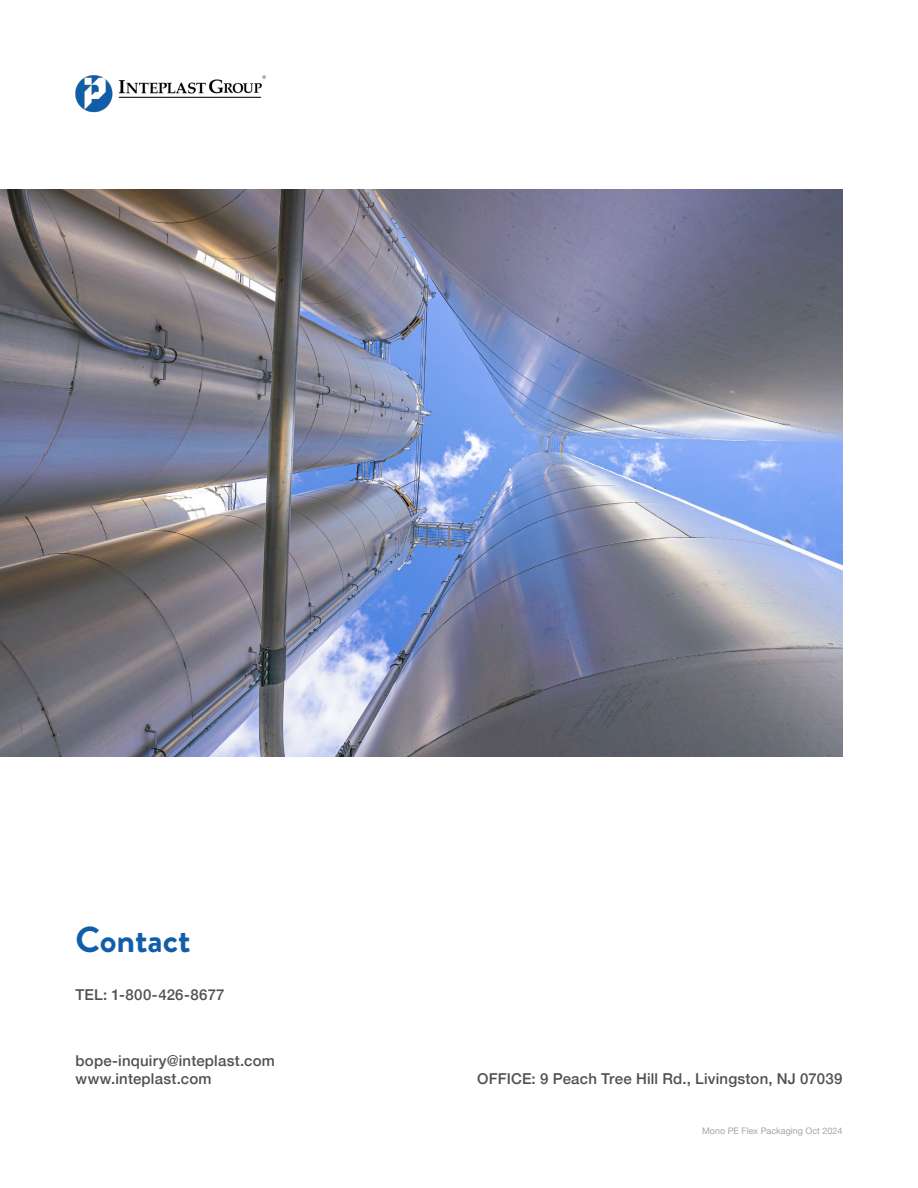
<style>
.page{position:relative;width:918px;height:1188px;background:#fff}
.page>*{position:absolute;margin:0;border:0;box-sizing:border-box;transform-origin:0 0}
.t1{font:700 36px "Brandon Grotesque";color:#105da9}
.t2{font:500 15px/18px "Helvetica Neue";letter-spacing:.015em;color:#515151}
.t3{font:9px "Helvetica Neue";color:#a8a4a4}
</style>
<div class="page">
<img style="left:75px;top:75px;width:191px;height:38px">
<img style="left:0;top:189px;width:842px;height:568px">
<h1 class="t1" style="left:76px;top:914px;width:117px">Contact</h1>
<p class="t2" style="left:76px;top:985px;width:150px">TEL: 1-800-426-8677</p>
<p class="t2" style="left:76px;top:1051px;width:201px">bope-inquiry@inteplast.com www.inteplast.com</p>
<p class="t2" style="left:477px;top:1069px;width:367px">OFFICE: 9 Peach Tree Hill Rd., Livingston, NJ 07039</p>
<p class="t3" style="left:702px;top:1124px;width:142px">Mono PE Flex Packaging Oct 2024</p>
</div>
